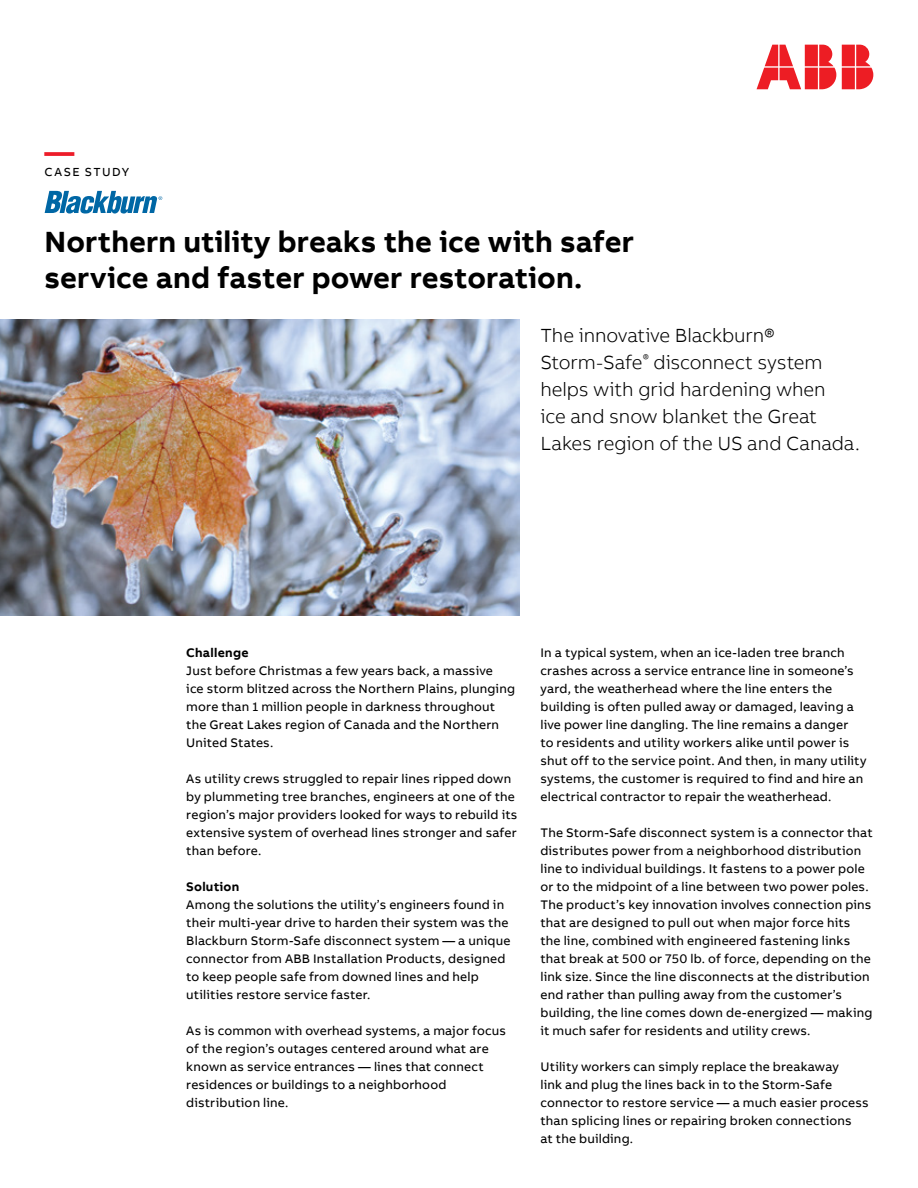
<style>
.page{position:relative;width:918px;height:1188px;background:#fff}
.page>*{position:absolute;margin:0;border:0;box-sizing:border-box;transform-origin:0 0}
.t1{font:700 30px/36px "AB Bvoice";color:#000}
.t2{font:700 30px "AB Bvoice";color:#ed1c29}
.t3{font:300 19.5px/27px "AB Bvoice";letter-spacing:-.005em;color:#000}
.t4{font:12.75px/18px "AB Bvoice";letter-spacing:.015em;color:#000}
.t5{font:700 12.75px "AB Bvoice";letter-spacing:.02em;color:#000}
.t6{font:12px "AB Bvoice";letter-spacing:.12em;color:#000}
</style>
<div class="page">
<img style="left:0;top:319px;width:519px;height:297px">
<svg style="left:757px;top:45px;width:116px;height:44px"></svg>
<svg style="left:45px;top:191px;width:117px;height:23px"></svg>
<h1 class="t2" style="left:45px;top:132px;width:31px">—</h1>
<p class="t6" style="left:45px;top:165px;width:86px">CASE STUDY</p>
<h1 class="t1" style="left:45px;top:224px;width:591px">Northern utility breaks the ice with safer service and faster power restoration.</h1>
<h2 class="t3" style="left:540px;top:322px;width:321px">The innovative Blackburn®<br>Storm-Safe<sup>®</sup> disconnect system helps with grid hardening when<br>ice and snow blanket the Great<br>Lakes region of the US and Canada.</h2>
<p class="t5" style="left:186px;top:644px;width:64px">Challenge</p>
<p class="t4" style="left:186px;top:661px;width:330px">Just before Christmas a few years back, a massive<br>ice storm blitzed across the Northern Plains, plunging more than 1 million people in darkness throughout the Great Lakes region of Canada and the Northern United States.</p>
<p class="t4" style="left:186px;top:769px;width:333px">As utility crews struggled to repair lines ripped down by plummeting tree branches, engineers at one of the region’s major providers looked for ways to rebuild its extensive system of overhead lines stronger and safer than before.</p>
<p class="t5" style="left:186px;top:878px;width:55px">Solution</p>
<p class="t4" style="left:186px;top:895px;width:326px">Among the solutions the utility’s engineers found in their multi-year drive to harden their system was the Blackburn Storm-Safe disconnect system — a unique connector from ABB Installation Products, designed to keep people safe from downed lines and help utilities restore service faster.</p>
<p class="t4" style="left:186px;top:1021px;width:321px">As is common with overhead systems, a major focus of the region’s outages centered around what are known as service entrances — lines that connect residences or buildings to a neighborhood distribution line.</p>
<p class="t4" style="left:540px;top:643px;width:327px">In a typical system, when an ice-laden tree branch crashes across a service entrance line in someone’s yard, the weatherhead where the line enters the building is often pulled away or damaged, leaving a live power line dangling. The line remains a danger<br>to residents and utility workers alike until power is shut off to the service point. And then, in many utility systems, the customer is required to find and hire an electrical contractor to repair the weatherhead.</p>
<p class="t4" style="left:540px;top:824px;width:334px">The Storm-Safe disconnect system is a connector that distributes power from a neighborhood distribution line to individual buildings. It fastens to a power pole or to the midpoint of a line between two power poles.<br>The product’s key innovation involves connection pins that are designed to pull out when major force hits the line, combined with engineered fastening links that break at 500 or 750 lb. of force, depending on the link size. Since the line disconnects at the distribution end rather than pulling away from the customer’s building, the line comes down de-energized — making it much safer for residents and utility crews.</p>
<p class="t4" style="left:540px;top:1058px;width:330px">Utility workers can simply replace the breakaway<br>link and plug the lines back in to the Storm-Safe connector to restore service — a much easier process than splicing lines or repairing broken connections<br>at the building.</p>
</div>
